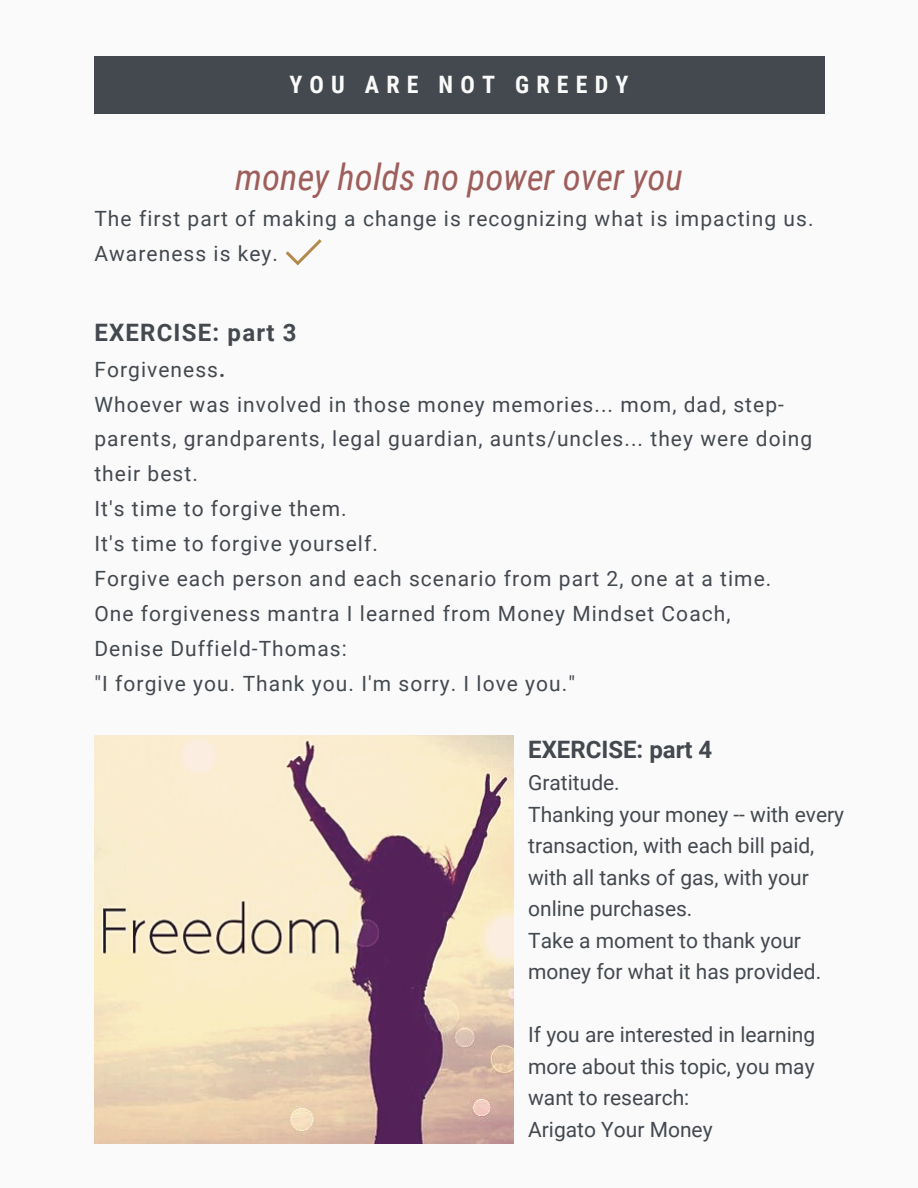
<style>
.page{position:relative;width:918px;height:1188px;background:#fafafa}
.page>*{position:absolute;margin:0;border:0;box-sizing:border-box;transform-origin:0 0}
.t1{font:italic 36.75px "Roboto Condensed";color:#9e5e5c}
.t2{font:700 24px "Roboto Condensed";letter-spacing:.3em;color:#fafafa}
.t3{font:700 24px "Roboto";letter-spacing:.05em;color:#44494f}
.t4{font:700 24px "Roboto";color:#44494f}
.t5{font:21px/34.8px "Roboto";letter-spacing:.05em;color:#44494f}
.t6{font:21px/31.5px "Roboto";color:#44494f}
.s1{font-weight:700}
</style>
<div class="page">
<img style="left:94px;top:735px;width:420px;height:409px">
<div style="left:94px;top:56px;width:730px;height:58px;background:#44494f"></div>
<svg style="left:286px;top:239px;width:36px;height:26px"></svg>
<p class="t2" style="left:289px;top:71px;width:341px">YOU ARE NOT GREEDY</p>
<p class="t1" style="left:235px;top:156px;width:449px">money holds no power over you</p>
<p class="t5" style="left:94px;top:201px;width:721px">The first part of making a change is recognizing what is impacting us.<br>Awareness is key.</p>
<p class="t3" style="left:94px;top:318px;width:204px">EXERCISE: part 3</p>
<p class="t5" style="left:94px;top:352px;width:132px">Forgiveness<span class="s1">.</span></p>
<p class="t5" style="left:94px;top:387px;width:719px">Whoever was involved in those money memories... mom, dad, step&shy;parents, grandparents, legal guardian, aunts/uncles... they were doing their best.</p>
<p class="t5" style="left:94px;top:492px;width:254px">It's time to forgive them.</p>
<p class="t5" style="left:94px;top:526px;width:285px">It's time to forgive yourself.</p>
<p class="t5" style="left:94px;top:561px;width:678px">Forgive each person and each scenario from part 2, one at a time.</p>
<p class="t5" style="left:94px;top:596px;width:638px">One forgiveness mantra I learned from Money Mindset Coach,</p>
<p class="t5" style="left:94px;top:631px;width:254px">Denise Duffield-Thomas:</p>
<p class="t5" style="left:94px;top:666px;width:482px">"I forgive you. Thank you. I'm sorry. I love you."</p>
<p class="t4" style="left:528px;top:735px;width:186px">EXERCISE: part 4</p>
<p class="t6" style="left:528px;top:767px;width:93px">Gratitude.</p>
<p class="t6" style="left:528px;top:799px;width:318px">Thanking your money -- with every transaction, with each bill paid, with all tanks of gas, with your online purchases.</p>
<p class="t6" style="left:528px;top:925px;width:295px">Take a moment to thank your money for what it has provided.</p>
<p class="t5" style="left:528px;top:1019px;width:289px;line-height:31.5px;text-align:justify">If you are interested in learning more about this topic, you may want to research:</p>
<p class="t6" style="left:528px;top:1114px;width:186px">Arigato Your Money</p>
</div>
